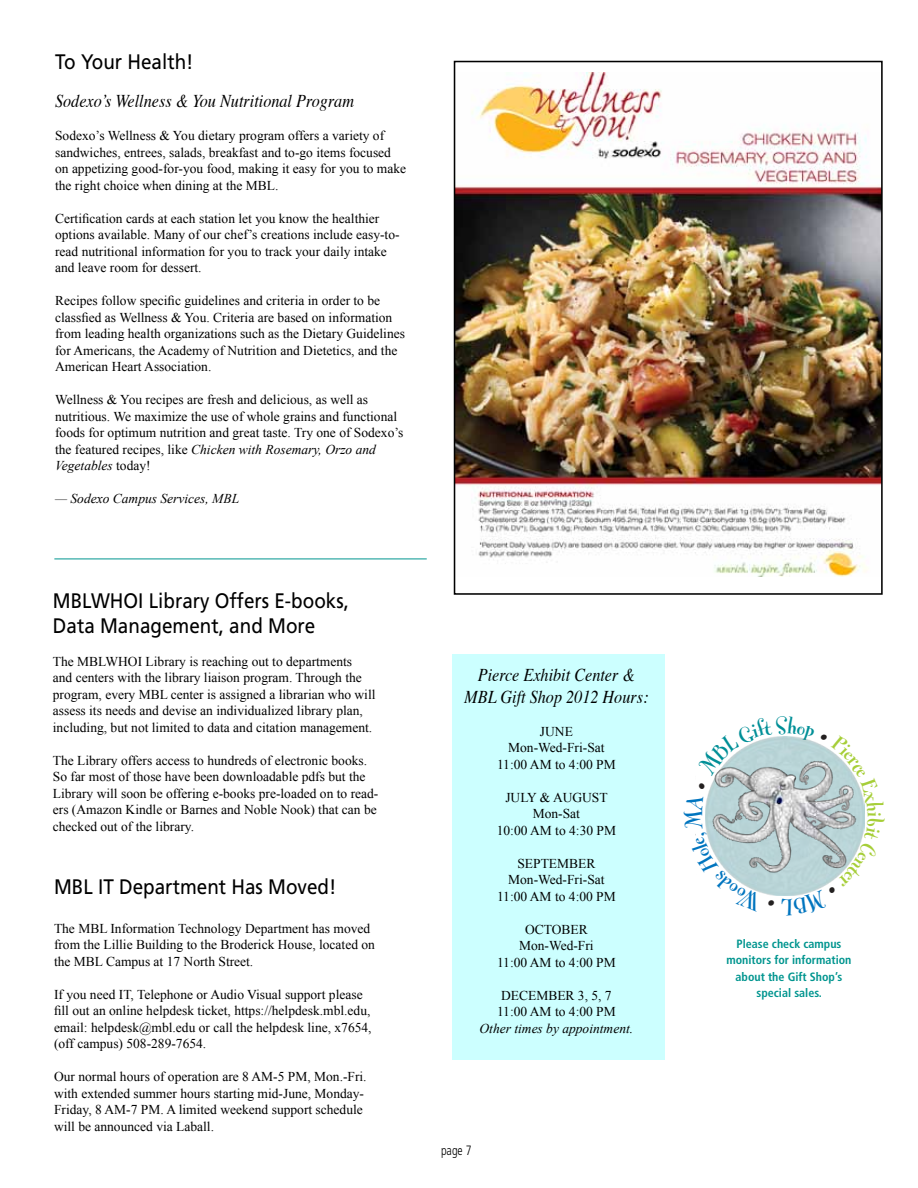
<style>
.page{position:relative;width:918px;height:1188px;background:#fff}
.page>*{position:absolute;margin:0;border:0;box-sizing:border-box;transform-origin:0 0}
.t1{font:21px/25.2px "Frutiger";color:#000;scale:.9 1}
.t2{font:italic 18px/21.6px "Times";color:#000;text-align:center;scale:.9 1}
.t3{font:13.5px/16.5px "Times New Roman";color:#000}
.t4{font:italic 13.5px "Times New Roman";color:#000}
.t5{font:300 condensed 13.5px "Frutiger";color:#000;scale:.9 1}
.t6{font:700 condensed 12px/16.5px "Frutiger";color:#00958f;text-align:center}
.s1{font-style:italic}
</style>
<div class="page">
<div style="left:452px;top:654px;width:213px;height:406px;background:#cff"></div>
<img style="left:457px;top:72px;width:423px;height:505px">
<div style="left:454px;top:61px;width:429px;height:534px;border:2px solid #000"></div>
<hr style="left:54px;top:559px;width:373px;height:1px;background:#00958f">
<svg style="left:695px;top:736px;width:170px;height:160px"></svg>
<h1 class="t1" style="left:55px;top:49px;width:155px">To Your Health!</h1>
<h2 class="t2" style="left:55px;top:89px;width:334px">Sodexo’s Wellness &amp; You Nutritional Program</h2>
<p class="t3" style="left:55px;top:127px;width:353px">Sodexo’s Wellness &amp; You dietary program offers a variety of sandwiches, entrees, salads, breakfast and to-go items focused on appetizing good-for-you food, making it easy for you to make the right choice when dining at the MBL.</p>
<p class="t3" style="left:55px;top:210px;width:346px">Certification cards at each station let you know the healthier options available. Many of our chef’s creations include easy-to&shy;read nutritional information for you to track your daily intake and leave room for dessert.</p>
<p class="t3" style="left:55px;top:292px;width:351px">Recipes follow specific guidelines and criteria in order to be classfied as Wellness &amp; You. Criteria are based on information from leading health organizations such as the Dietary Guidelines for Americans, the Academy of Nutrition and Dietetics, and the American Heart Association.</p>
<p class="t3" style="left:55px;top:391px;width:350px">Wellness &amp; You recipes are fresh and delicious, as well as nutritious. We maximize the use of whole grains and functional foods for optimum nutrition and great taste. Try one of Sodexo’s the featured recipes, like <span class="s1">Chicken with Rosemary, Orzo and Vegetables</span> today!</p>
<p class="t4" style="left:55px;top:489px;width:186px">— Sodexo Campus Services, MBL</p>
<h1 class="t1" style="left:53px;top:587px;width:331px">MBLWHOI Library Offers E-books,<br>Data Management, and More</h1>
<p class="t3" style="left:53px;top:653px;width:324px">The MBLWHOI Library is reaching out to departments<br>and centers with the library liaison program. Through the program, every MBL center is assigned a librarian who will assess its needs and devise an individualized library plan, including, but not limited to data and citation management.</p>
<p class="t3" style="left:53px;top:752px;width:327px">The Library offers access to hundreds of electronic books.<br>So far most of those have been downloadable pdfs but the Library will soon be offering e-books pre-loaded on to read&shy;ers (Amazon Kindle or Barnes and Noble Nook) that can be checked out of the library.</p>
<h1 class="t1" style="left:54px;top:874px;width:315px">MBL IT Department Has Moved!</h1>
<p class="t3" style="left:54px;top:920px;width:322px">The MBL Information Technology Department has moved from the Lillie Building to the Broderick House, located on the MBL Campus at 17 North Street.</p>
<p class="t3" style="left:54px;top:986px;width:319px">If you need IT, Telephone or Audio Visual support please fill out an online helpdesk ticket, https://helpdesk.mbl.edu, email: helpdesk@mbl.edu or call the helpdesk line, x7654, (off campus) 508-289-7654.</p>
<p class="t3" style="left:54px;top:1068px;width:314px">Our normal hours of operation are 8 AM-5 PM, Mon.-Fri. with extended summer hours starting mid-June, Monday-Friday, 8 AM-7 PM. A limited weekend support schedule will be announced via Laball.</p>
<h2 class="t2" style="left:464px;top:663px;width:206px">Pierce Exhibit Center &amp;<br>MBL Gift Shop 2012 Hours:</h2>
<p class="t3" style="left:540px;top:723px;width:16px">June</p>
<p class="t3" style="left:508px;top:739px;width:98px">Mon-Wed-Fri-Sat</p>
<p class="t3" style="left:497px;top:756px;width:120px">11:00 AM to 4:00 PM</p>
<p class="t3" style="left:505px;top:789px;width:15px">July</p>
<p class="t3" style="left:497px;top:789px;width:121px;text-align:center">&amp; August<br>Mon-Sat<br>10:00 AM to 4:30 PM</p>
<p class="t3" style="left:517px;top:855px;width:18px">September</p>
<p class="t3" style="left:508px;top:871px;width:98px">Mon-Wed-Fri-Sat</p>
<p class="t3" style="left:497px;top:888px;width:120px">11:00 AM to 4:00 PM</p>
<p class="t3" style="left:525px;top:921px;width:20px">October</p>
<p class="t3" style="left:519px;top:937px;width:76px">Mon-Wed-Fri</p>
<p class="t3" style="left:497px;top:954px;width:120px">11:00 AM to 4:00 PM</p>
<p class="t3" style="left:501px;top:987px;width:20px">December</p>
<p class="t3" style="left:497px;top:987px;width:120px;text-indent:81px">3, 5, 7<br>11:00 AM to 4:00 PM</p>
<p class="t4" style="left:480px;top:1019px;width:155px">Other times by appointment.</p>
<p class="t5" style="left:441px;top:1142px;width:35px">page 7</p>
<p class="t6" style="left:726px;top:935px;width:127px">Please check campus monitors for information about the Gift Shop’s special sales.</p>
</div>
